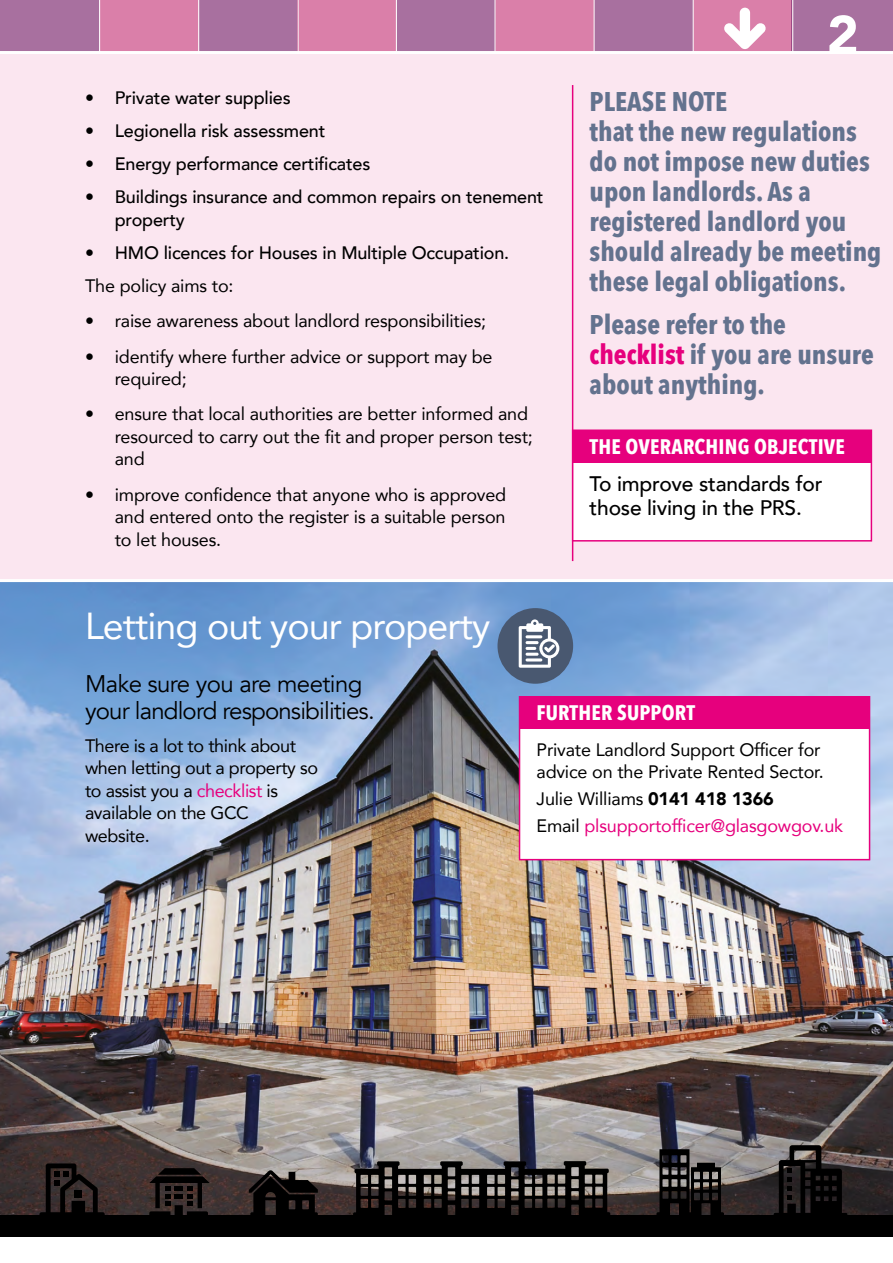
<style>
.page{position:relative;width:893px;height:1263px;background:#fff}
.page>*{position:absolute;margin:0;border:0;box-sizing:border-box;transform-origin:0 0}
.Body_Text{font:900 54px "Avenir";color:#fff}
.Heading{font:37.5px "Avenir";letter-spacing:-.025em;color:#fff}
.t1{font:700 27px/30px "Avenir Next Condensed";color:#63728e}
.t2{font:24px/27px "Avenir";letter-spacing:-.035em;color:#000}
.t3{font:500 21px/24px "Avenir";letter-spacing:-.01em;color:#000}
.t4{font:700 21px "Avenir Next Condensed";letter-spacing:.01em;color:#fff}
.t5{font:18px/22.5px "Avenir";letter-spacing:-.01em;color:#000}
.t6{font:500 18px/22.5px "Avenir";letter-spacing:-.01em;color:#000}
.t7{font:18px "Avenir";letter-spacing:-.01em;color:#e6007d}
.s1{color:#e6007d}
.s2{font-weight:900}
.s3{color:#000}
</style>
<div class="page">
<img style="left:0;top:582px;width:893px;height:633px">
<div style="left:0;top:0;width:99px;height:54px;background:#a8709f"></div>
<div style="left:99px;top:0;width:100px;height:54px;background:#da7fa9"></div>
<div style="left:199px;top:0;width:99px;height:54px;background:#a8709f"></div>
<div style="left:297px;top:0;width:99px;height:54px;background:#da7fa9"></div>
<div style="left:396px;top:0;width:99px;height:54px;background:#a8709f"></div>
<div style="left:495px;top:0;width:99px;height:54px;background:#da7fa9"></div>
<div style="left:594px;top:0;width:99px;height:54px;background:#a8709f"></div>
<div style="left:693px;top:0;width:99px;height:54px;background:#da7fa9"></div>
<div style="left:792px;top:0;width:101px;height:54px;background:#a8709f"></div>
<svg style="left:724px;top:8px;width:42px;height:41px"></svg>
<hr style="left:99px;top:0;width:1px;height:54px;background:#fff">
<hr style="left:198px;top:0;width:1px;height:53px;background:#fff">
<hr style="left:298px;top:0;width:1px;height:54px;background:#fff">
<hr style="left:396px;top:0;width:1px;height:54px;background:#fff">
<hr style="left:495px;top:0;width:1px;height:54px;background:#fff">
<hr style="left:594px;top:0;width:1px;height:53px;background:#fff">
<hr style="left:693px;top:0;width:1px;height:53px;background:#fff">
<hr style="left:792px;top:0;width:1px;height:54px;background:#fff">
<div style="left:0;top:54px;width:893px;height:526px;background:#fbe6f0"></div>
<div style="left:0;top:1215px;width:893px;height:21px;background:#000"></div>
<svg style="left:774px;top:1145px;width:73px;height:70px;background:#262221"></svg>
<svg style="left:148px;top:1168px;width:62px;height:47px;background:#241c1b"></svg>
<svg style="left:39px;top:1163px;width:66px;height:52px;background:#261d1c"></svg>
<svg style="left:656px;top:1149px;width:68px;height:66px;background:#363333"></svg>
<svg style="left:249px;top:1170px;width:69px;height:45px;background:#2a2624"></svg>
<svg style="left:353px;top:1161px;width:257px;height:54px;background:#383433"></svg>
<hr style="left:572px;top:85px;width:1px;height:476px;background:#e6007d">
<div style="left:572px;top:429px;width:300px;height:113px;background:#fff;border:2px solid #e6007d"></div>
<div style="left:573px;top:431px;width:298px;height:31px;background:#e6007d"></div>
<hr style="left:0;top:579px;width:893px;height:3px;background:#fff">
<div style="left:497px;top:608px;width:76px;height:76px;background:#495870;border-radius:50%"></div>
<svg style="left:519px;top:619px;width:40px;height:49px"></svg>
<div style="left:519px;top:696px;width:351px;height:164px;background:#fff;border:2px solid #e6007d"></div>
<div style="left:520px;top:697px;width:349px;height:32px;background:#e6007d"></div>
<hr style="left:0;top:51px;width:893px;height:3px;background:#fff">
<p class="t6" style="left:85px;top:85px;width:207px">• Private water supplies</p>
<p class="t6" style="left:85px;top:119px;width:242px">• Legionella risk assessment</p>
<p class="t6" style="left:85px;top:152px;width:287px">• Energy performance certificates</p>
<p class="t6" style="left:115px;top:185px;width:430px;text-indent:-30px">• Buildings insurance and common repairs on tenement property</p>
<p class="t6" style="left:85px;top:240px;width:426px">• HMO licences for Houses in Multiple Occupation.</p>
<p class="t5" style="left:85px;top:274px;width:150px">The policy aims to:</p>
<p class="t5" style="left:85px;top:309px;width:403px">• raise awareness about landlord responsibilities;</p>
<p class="t5" style="left:115px;top:345px;width:379px;text-indent:-30px">• identify where further advice or support may be required;</p>
<p class="t5" style="left:115px;top:402px;width:420px;text-indent:-30px">• ensure that local authorities are better informed and resourced to carry out the fit and proper person test; and</p>
<p class="t5" style="left:115px;top:483px;width:393px;text-align:justify;text-indent:-30px">• improve confidence that anyone who is approved and entered onto the register is a suitable person to let houses.</p>
<p class="Body_Text" style="left:827px;top:-11px;width:33px">2</p>
<p class="t1" style="left:590px;top:86px;width:293px">PLEASE NOTE<br>that the new regulations do not impose new duties upon landlords. As a registered landlord you should already be meeting these legal obligations.</p>
<p class="t1" style="left:590px;top:309px;width:286px">Please refer to the <span class="s1">checklist</span> if you are unsure about anything.</p>
<p class="t4" style="left:590px;top:434px;width:257px">THE OVERARCHING OBJECTIVE</p>
<p class="t3" style="left:590px;top:470px;width:234px">To improve standards for those living in the PRS.</p>
<p class="Heading" style="left:85px;top:596px;width:407px">Letting out your property</p>
<p class="t2" style="left:85px;top:670px;width:291px">Make sure you are meeting your landlord responsibilities.</p>
<p class="t5" style="left:85px;top:733px;width:235px">There is a lot to think about when letting out a property so to assist you a <span class="s1">checklist</span> is available on the GCC website.</p>
<p class="t4" style="left:536px;top:700px;width:160px">FURTHER SUPPORT</p>
<p class="t5" style="left:536px;top:738px;width:289px">Private Landlord Support Officer for advice on the Private Rented Sector.</p>
<p class="t5" style="left:536px;top:787px;width:239px">Julie Williams <span class="s2">0141 418 1366</span></p>
<p class="t7" style="left:536px;top:811px;width:308px"><span class="s3">Email</span> plsupportofficer@glasgowgov.uk</p>
</div>
